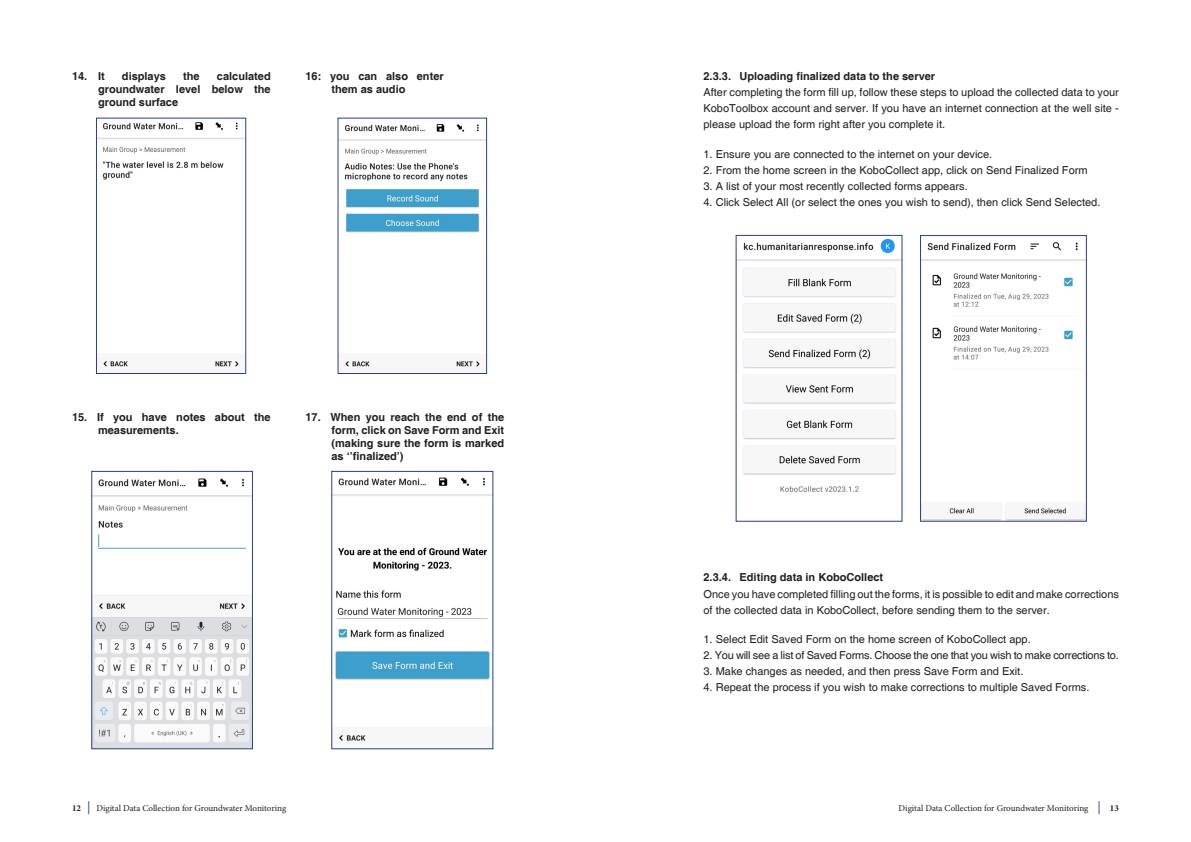
<style>
.page{position:relative;width:1191px;height:842px;background:#fff}
.page>*{position:absolute;margin:0;border:0;box-sizing:border-box;transform-origin:0 0}
.body_text{font:11px/16px "Helvetica";color:#231f20;text-align:justify}
.Subhead_2{font:700 11px/13.2px "Helvetica";color:#231f20;text-align:justify}
.body_text-2{font:11px "Helvetica";letter-spacing:-.02em;color:#231f20}
.t1{font:9px "Minion Pro";color:#231f20}
.s1{font-weight:700}
.s2{font-size:13px;color:#253f8e}
</style>
<div class="page">
<img style="left:98px;top:122px;width:146px;height:245px">
<div style="left:96px;top:118px;width:150px;height:256px;border:1px solid #253f8e"></div>
<img style="left:94px;top:478px;width:156px;height:269px">
<div style="left:92px;top:471px;width:160px;height:278px;border:1px solid #253f8e"></div>
<img style="left:340px;top:124px;width:145px;height:243px">
<div style="left:338px;top:118px;width:149px;height:256px;border:1px solid #253f8e"></div>
<img style="left:334px;top:477px;width:157px;height:264px">
<img style="left:738px;top:238px;width:162px;height:254px">
<img style="left:922px;top:242px;width:162px;height:277px">
<div style="left:920px;top:235px;width:166px;height:286px;border:1px solid #253f8e"></div>
<p class="Subhead_2" style="left:72px;top:70px;width:34px">14. It</p>
<p class="Subhead_2" style="left:122px;top:70px;width:46px">displays</p>
<p class="Subhead_2" style="left:183px;top:70px;width:18px">the</p>
<p class="Subhead_2" style="left:98px;top:70px;width:174px;text-indent:119px">calculated groundwater level below the ground surface</p>
<p class="Subhead_2" style="left:331px;top:70px;width:114px;text-indent:-26px">16: you can also enter them as audio</p>
<p class="Subhead_2" style="left:703px;top:70px;width:233px">2.3.3. Uploading finalized data to the server</p>
<p class="body_text" style="left:703px;top:85px;width:417px">After completing the form fill up, follow these steps to upload the collected data to your KoboToolbox account and server. If you have an internet connection at the well site - please upload the form right after you complete it.</p>
<p class="body_text" style="left:703px;top:146px;width:290px">1. Ensure you are connected to the internet on your device.</p>
<p class="body_text" style="left:703px;top:162px;width:385px">2. From the home screen in the KoboCollect app, click on Send Finalized Form</p>
<p class="body_text" style="left:703px;top:178px;width:266px">3. A list of your most recently collected forms appears.</p>
<p class="body_text" style="left:703px;top:194px;width:398px">4. Click Select All (or select the ones you wish to send), then click Send Selected.</p>
<p class="Subhead_2" style="left:98px;top:411px;width:174px;text-indent:-26px">15. If you have notes about the measurements.</p>
<p class="Subhead_2" style="left:331px;top:411px;width:174px;text-indent:-26px">17. When you reach the end of the form, click on Save Form and Exit (making sure the form is marked as ‘’finalized’)</p>
<p class="Subhead_2" style="left:703px;top:571px;width:181px">2.3.4. Editing data in KoboCollect</p>
<p class="body_text" style="left:703px;top:586px;width:417px">Once you have completed filling out the forms, it is possible to edit and make corrections of the collected data in KoboCollect, before sending them to the server.</p>
<p class="body_text" style="left:703px;top:631px;width:329px">1. Select Edit Saved Form on the home screen of KoboCollect app.</p>
<p class="body_text-2" style="left:703px;top:649px;width:417px">2. You will see a list of Saved Forms. Choose the one that you wish to make corrections to.</p>
<p class="body_text" style="left:703px;top:663px;width:321px">3. Make changes as needed, and then press Save Form and Exit.</p>
<p class="body_text" style="left:703px;top:679px;width:387px">4. Repeat the process if you wish to make corrections to multiple Saved Forms.</p>
<p class="t1" style="left:72px;top:802px;width:216px"><span class="s1">12</span> <span class="s2">|</span> Digital Data Collection for Groundwater Monitoring</p>
<p class="t1" style="left:898px;top:802px;width:222px">Digital Data Collection for Groundwater Monitoring <span class="s2">|</span> <span class="s1">13</span></p>
</div>
